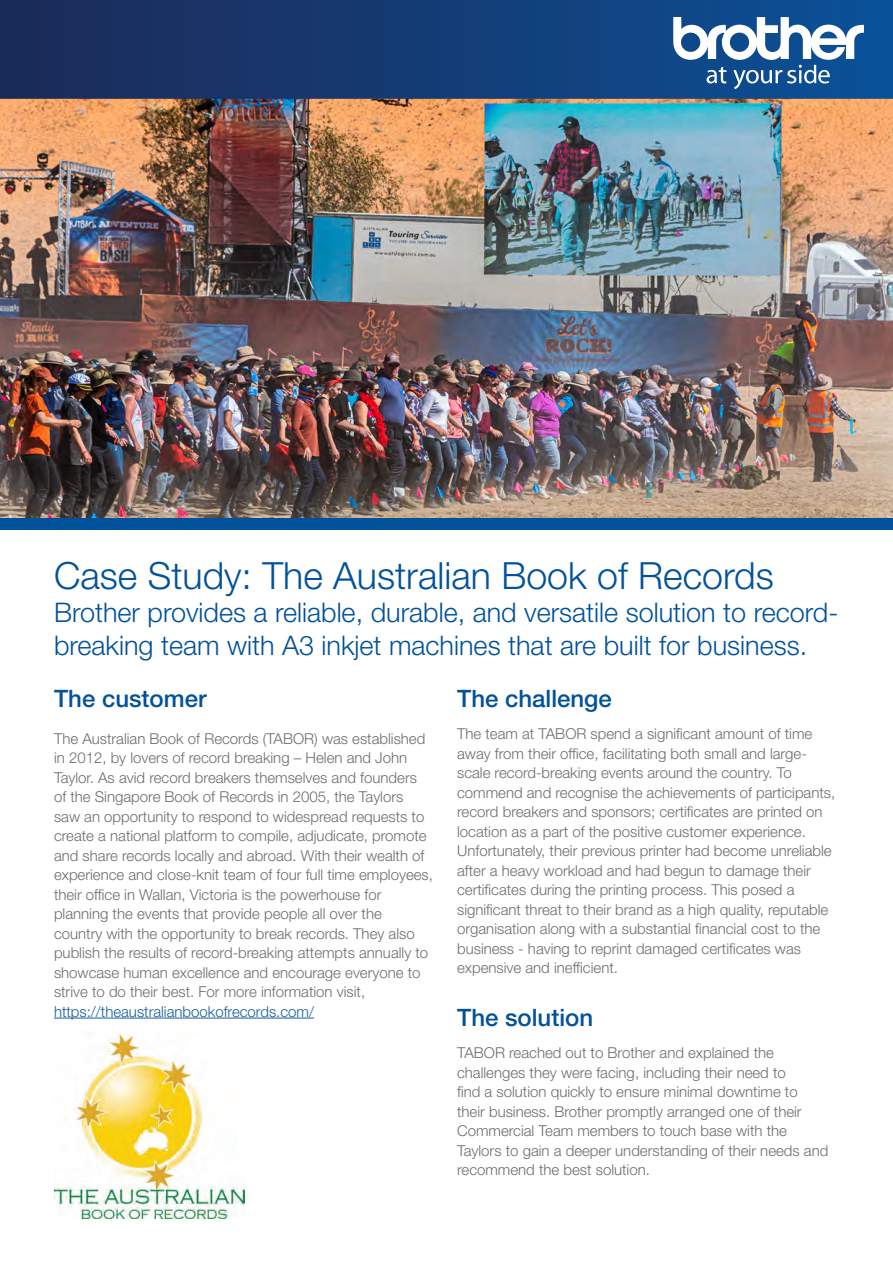
<style>
.page{position:relative;width:893px;height:1263px;background:#fff}
.page>*{position:absolute;margin:0;border:0;box-sizing:border-box;transform-origin:0 0}
.t1{font:300 37.5px "Helvetica Neue LT Std";color:#01519b}
.t2{font:300 27px/33px "Helvetica Neue LT Std";color:#01519b}
.t3{font:500 24px "Helvetica Neue LT Std";color:#01519b}
.t4{font:300 15px/19.5px "Helvetica Neue LT Std";color:#6c6d70}
.s1{color:#175d9e}
</style>
<div class="page">
<img style="left:0;top:99px;width:893px;height:420px">
<div style="left:0;top:519px;width:893px;height:11px;background:#01519b"></div>
<hr style="left:54px;top:1018px;width:260px;height:1px;background:#175d9e">
<svg style="left:0;top:0;width:893px;height:99px;background:#143a72"></svg>
<svg style="left:673px;top:17px;width:191px;height:72px"></svg>
<img style="left:54px;top:1033px;width:191px;height:185px">
<p class="t1" style="left:54px;top:552px;width:721px">Case Study: The Australian Book of Records</p>
<p class="t2" style="left:54px;top:595px;width:786px">Brother provides a reliable, durable, and versatile solution to record&shy;breaking team with A3 inkjet machines that are built for business.</p>
<p class="t3" style="left:54px;top:684px;width:154px">The customer</p>
<p class="t4" style="left:54px;top:728px;width:380px">The Australian Book of Records (TABOR) was established in 2012, by lovers of record breaking – Helen and John Taylor. As avid record breakers themselves and founders<br>of the Singapore Book of Records in 2005, the Taylors saw an opportunity to respond to widespread requests to create a national platform to compile, adjudicate, promote and share records locally and abroad. With their wealth of experience and close-knit team of four full time employees, their office in Wallan, Victoria is the powerhouse for planning the events that provide people all over the country with the opportunity to break records. They also publish the results of record-breaking attempts annually to showcase human excellence and encourage everyone to strive to do their best. For more information visit, <span class="s1">https://theaustralianbookofrecords.com/</span></p>
<p class="t3" style="left:457px;top:684px;width:156px">The challenge</p>
<p class="t4" style="left:457px;top:724px;width:380px">The team at TABOR spend a significant amount of time away from their office, facilitating both small and large&shy;scale record-breaking events around the country. To commend and recognise the achievements of participants, record breakers and sponsors; certificates are printed on location as a part of the positive customer experience.<br>Unfortunately, their previous printer had become unreliable after a heavy workload and had begun to damage their certificates during the printing process. This posed a significant threat to their brand as a high quality, reputable organisation along with a substantial financial cost to the business - having to reprint damaged certificates was expensive and inefficient.</p>
<p class="t3" style="left:457px;top:1003px;width:138px">The solution</p>
<p class="t4" style="left:457px;top:1043px;width:373px">TABOR reached out to Brother and explained the challenges they were facing, including their need to<br>find a solution quickly to ensure minimal downtime to their business. Brother promptly arranged one of their Commercial Team members to touch base with the Taylors to gain a deeper understanding of their needs and recommend the best solution.</p>
</div>
